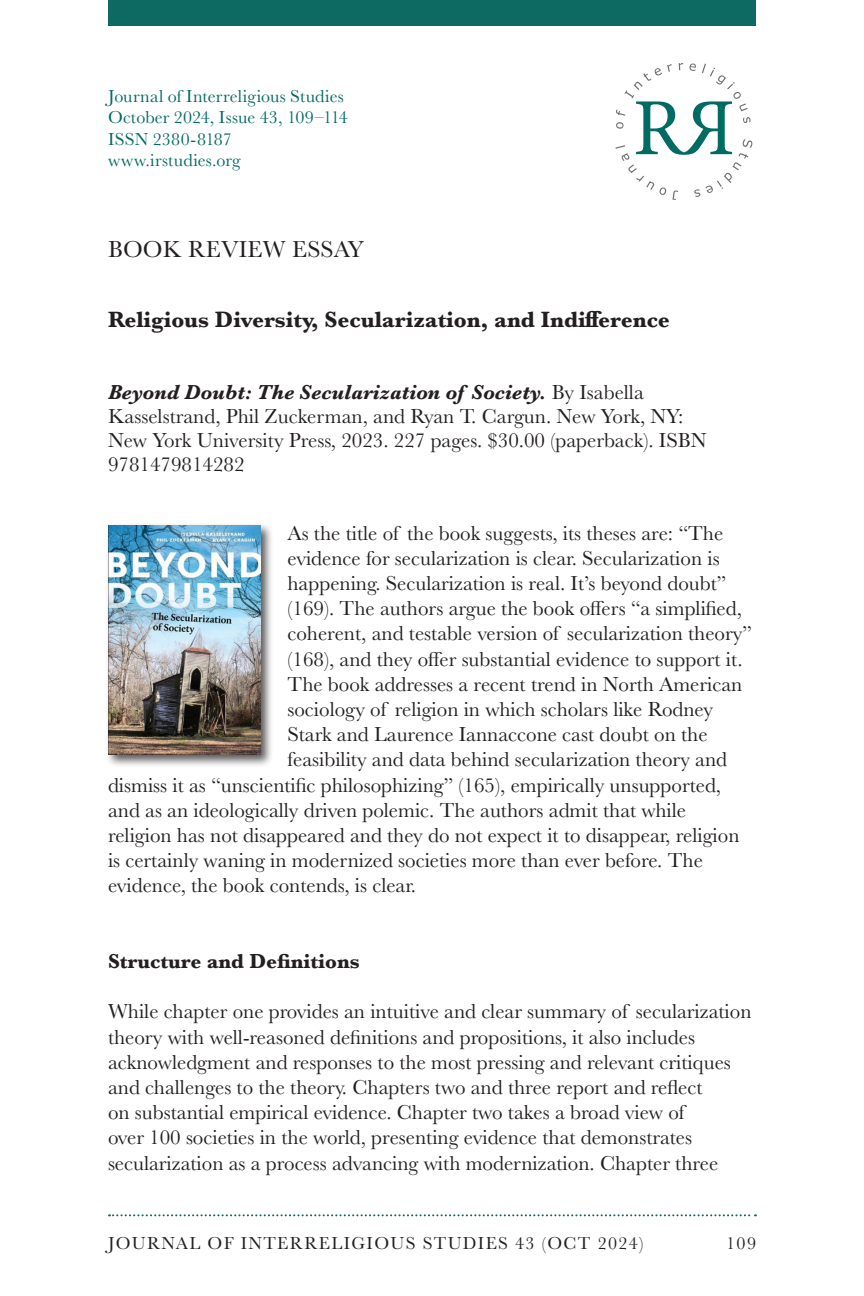
<style>
.page{position:relative;width:864px;height:1296px;background:#fff}
.page>*{position:absolute;margin:0;border:0;box-sizing:border-box;transform-origin:0 0}
.t1{font:24px "Baskerville";letter-spacing:.01em;color:#231f20}
.Heading_1{font:700 23px "Baskerville";color:#231f20}
.Heading_2{font:21px/25.2px "Baskerville";color:#231f20}
.t2{font:700 21px "Baskerville";color:#231f20}
.t3{font:18px/21.6px "Baskerville";letter-spacing:.01em;color:#006a62}
.t4{font:18px "Baskerville";letter-spacing:.075em;color:#231f20}
.s1{font-weight:700;font-style:italic}
</style>
<div class="page">
<svg style="left:615px;top:63px;width:137px;height:137px"></svg>
<div style="left:108px;top:0;width:648px;height:26px;background:#0c6a62"></div>
<svg style="left:109px;top:1214px;width:647px;height:2px"></svg>
<div style="left:105px;top:522px;width:168px;height:246px;background:#231f20;opacity:.75"></div>
<img style="left:108px;top:526px;width:152px;height:229px">
<p class="t3" style="left:108px;top:85px;width:241px">Journal of Interreligious Studies<br>October 2024, Issue 43, 109–114<br>ISSN 2380-8187 www.irstudies.org</p>
<p class="t1" style="left:108px;top:234px;width:257px">BOOK REVIEW ESSAY</p>
<p class="Heading_1" style="left:108px;top:303px;width:563px">Religious Diversity, Secularization, and Indifference</p>
<p class="Heading_2" style="left:108px;top:380px;width:600px;line-height:24.2px"><span class="s1">Beyond Doubt: The Secularization of Society.</span> By Isabella Kasselstrand, Phil Zuckerman, and Ryan T. Cargun. New York, NY:<br>New York University Press, 2023. 227 pages. $30.00 (paperback). ISBN 9781479814282</p>
<p class="Heading_2" style="left:287px;top:521px;width:437px">As the title of the book suggests, its theses are: “The</p>
<p class="Heading_2" style="left:287px;top:546px;width:434px">evidence for secularization is clear. Secularization is</p>
<p class="Heading_2" style="left:287px;top:571px;width:441px">happening. Secularization is real. It’s beyond doubt”</p>
<p class="Heading_2" style="left:287px;top:596px;width:456px">(169). The authors argue the book offers “a simplified,</p>
<p class="Heading_2" style="left:287px;top:621px;width:466px">coherent, and testable version of secularization theory”</p>
<p class="Heading_2" style="left:287px;top:647px;width:457px">(168), and they offer substantial evidence to support it.</p>
<p class="Heading_2" style="left:287px;top:672px;width:456px">The book addresses a recent trend in North American</p>
<p class="Heading_2" style="left:287px;top:697px;width:427px">sociology of religion in which scholars like Rodney</p>
<p class="Heading_2" style="left:287px;top:722px;width:422px">Stark and Laurence Iannaccone cast doubt on the</p>
<p class="Heading_2" style="left:287px;top:747px;width:441px">feasibility and data behind secularization theory and</p>
<p class="Heading_2" style="left:108px;top:773px;width:615px">dismiss it as “unscientific philosophizing” (165), empirically unsupported,</p>
<p class="Heading_2" style="left:108px;top:798px;width:580px">and as an ideologically driven polemic. The authors admit that while</p>
<p class="Heading_2" style="left:108px;top:823px;width:633px">religion has not disappeared and they do not expect it to disappear, religion</p>
<p class="Heading_2" style="left:108px;top:848px;width:596px">is certainly waning in modernized societies more than ever before. The</p>
<p class="Heading_2" style="left:108px;top:873px;width:310px">evidence, the book contends, is clear.</p>
<p class="t2" style="left:108px;top:947px;width:253px">Structure and Definitions</p>
<p class="Heading_2" style="left:108px;top:999px;width:645px">While chapter one provides an intuitive and clear summary of secularization theory with well-reasoned definitions and propositions, it also includes acknowledgment and responses to the most pressing and relevant critiques and challenges to the theory. Chapters two and three report and reflect<br>on substantial empirical evidence. Chapter two takes a broad view of<br>over 100 societies in the world, presenting evidence that demonstrates secularization as a process advancing with modernization. Chapter three</p>
<p class="t4" style="left:108px;top:1232px;width:537px">JOURNAL OF INTERRELIGIOUS STUDIES 43 (OCT 2024)</p>
<p class="t4" style="left:726px;top:1232px;width:31px">109</p>
</div>
